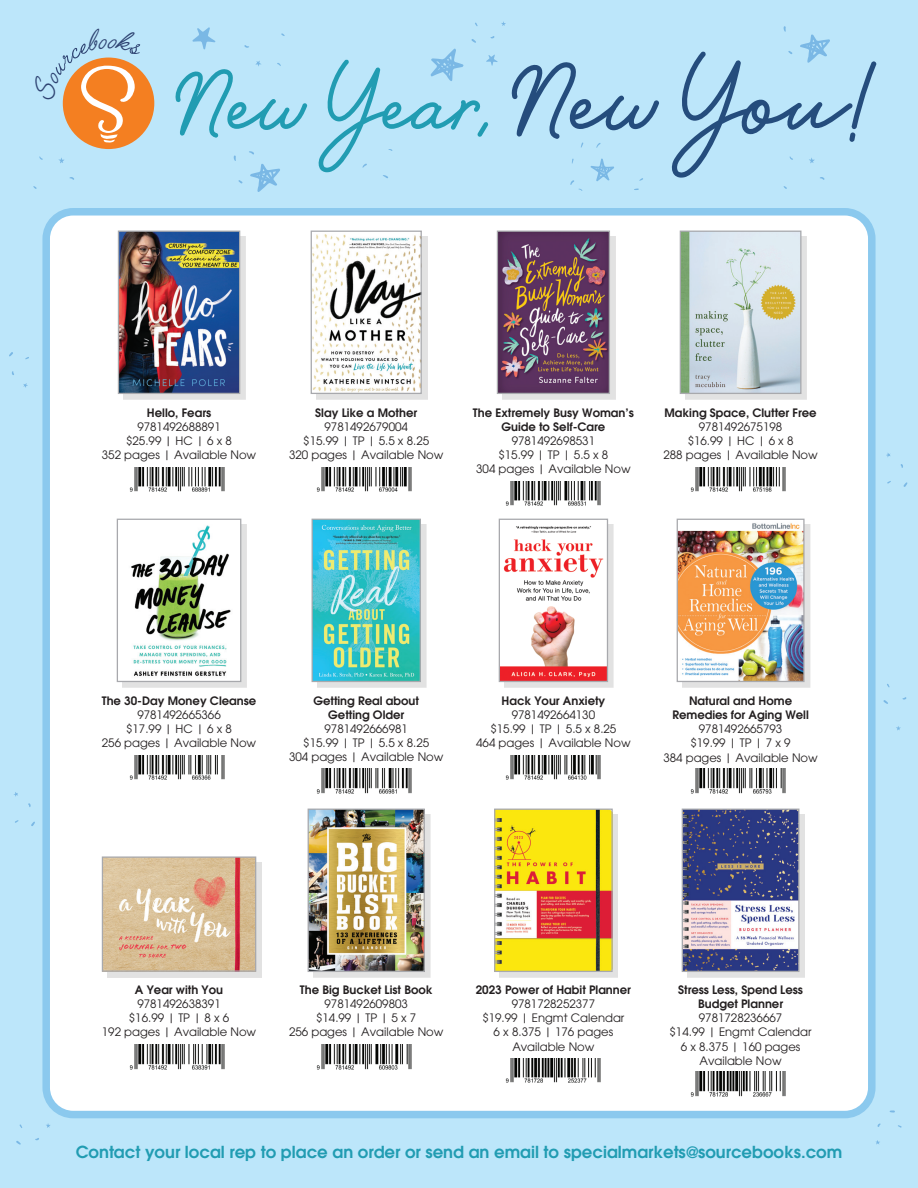
<style>
.page{position:relative;width:918px;height:1188px;background:#bce6fa}
.page>*{position:absolute;margin:0;border:0;box-sizing:border-box;transform-origin:0 0}
.t1{font:700 76.5px "Beauty Style";color:#219cb2}
.t2{font:600 16.5px "Avant Garde";color:#219cb2}
.t3{font:11.55px/14.1px "Avant Garde";color:#231f20;text-align:center}
.t4{font:600 11.55px/14.1px "Avant Garde";color:#231f20;text-align:center}
.s1{font-size:85.65px;color:#254d7d}
</style>
<div class="page">
<div style="left:46px;top:212px;width:826px;height:903px;background:#fff;border-radius:27px"></div>
<div style="left:42px;top:208px;width:834px;height:910px;border:8px solid #8bc9ee;border-radius:27px"></div>
<div style="left:123px;top:236px;width:123px;height:164px;background:#231f20;opacity:.13"></div>
<img style="left:120px;top:233px;width:118px;height:159px">
<div style="left:118px;top:231px;width:122px;height:163px;border:1px solid #a8a9ad"></div>
<div style="left:316px;top:236px;width:111px;height:164px;background:#e2e2e2"></div>
<img style="left:313px;top:234px;width:107px;height:158px">
<div style="left:311px;top:231px;width:111px;height:163px;border:1px solid #a8a9ad"></div>
<div style="left:502px;top:236px;width:114px;height:164px;background:#e2e2e2"></div>
<img style="left:499px;top:233px;width:109px;height:159px">
<div style="left:497px;top:231px;width:113px;height:163px;border:1px solid #a8a9ad"></div>
<div style="left:685px;top:236px;width:122px;height:164px;background:#231f20;opacity:.13"></div>
<img style="left:682px;top:233px;width:117px;height:159px">
<div style="left:680px;top:231px;width:121px;height:163px;border:1px solid #a8a9ad"></div>
<div style="left:122px;top:524px;width:125px;height:164px;background:#231f20;opacity:.13"></div>
<img style="left:122px;top:524px;width:117px;height:156px">
<div style="left:117px;top:519px;width:124px;height:163px;border:1px solid #a8a9ad"></div>
<div style="left:317px;top:524px;width:109px;height:164px;background:#e2e2e2"></div>
<img style="left:314px;top:521px;width:105px;height:159px">
<div style="left:312px;top:519px;width:109px;height:163px;border:1px solid #a8a9ad"></div>
<div style="left:504px;top:524px;width:110px;height:164px;background:#e2e2e2"></div>
<img style="left:501px;top:524px;width:105px;height:156px">
<div style="left:499px;top:519px;width:109px;height:163px;border:1px solid #a8a9ad"></div>
<div style="left:682px;top:524px;width:128px;height:164px;background:#e2e2e2"></div>
<img style="left:679px;top:523px;width:124px;height:157px">
<div style="left:677px;top:519px;width:128px;height:163px;border:1px solid #a8a9ad"></div>
<div style="left:107px;top:862px;width:155px;height:115px;background:#231f20;opacity:.13"></div>
<img style="left:104px;top:858px;width:150px;height:112px">
<div style="left:102px;top:856px;width:154px;height:116px;border:1px solid #a8a9ad"></div>
<div style="left:313px;top:814px;width:117px;height:164px;background:#e2e2e2"></div>
<img style="left:310px;top:811px;width:113px;height:159px">
<div style="left:308px;top:809px;width:117px;height:163px;border:1px solid #a8a9ad"></div>
<div style="left:499px;top:814px;width:119px;height:164px;background:#e2e2e2"></div>
<img style="left:496px;top:811px;width:115px;height:159px">
<div style="left:494px;top:809px;width:119px;height:163px;border:1px solid #a8a9ad"></div>
<div style="left:687px;top:814px;width:118px;height:164px;background:#231f20;opacity:.13"></div>
<img style="left:684px;top:811px;width:113px;height:159px">
<div style="left:682px;top:809px;width:117px;height:163px;border:1px solid #a8a9ad"></div>
<img style="left:129px;top:467px;width:96px;height:25px">
<img style="left:316px;top:467px;width:96px;height:25px">
<img style="left:505px;top:482px;width:96px;height:24px">
<img style="left:690px;top:467px;width:96px;height:25px">
<img style="left:129px;top:755px;width:96px;height:25px">
<img style="left:316px;top:769px;width:96px;height:25px">
<img style="left:505px;top:755px;width:96px;height:25px">
<img style="left:690px;top:769px;width:96px;height:25px">
<img style="left:129px;top:1045px;width:96px;height:25px">
<img style="left:316px;top:1045px;width:96px;height:25px">
<img style="left:505px;top:1058px;width:96px;height:25px">
<img style="left:690px;top:1072px;width:96px;height:25px">
<div style="left:63px;top:58px;width:91px;height:91px;background:#f47f21;border-radius:50%"></div>
<svg style="left:250px;top:164px;width:30px;height:28px"></svg>
<svg style="left:431px;top:48px;width:33px;height:33px"></svg>
<svg style="left:590px;top:158px;width:24px;height:24px"></svg>
<svg style="left:501px;top:21px;width:5px;height:5px"></svg>
<svg style="left:809px;top:158px;width:6px;height:5px"></svg>
<svg style="left:486px;top:54px;width:12px;height:12px"></svg>
<svg style="left:234px;top:155px;width:2px;height:6px"></svg>
<svg style="left:249px;top:151px;width:5px;height:4px"></svg>
<svg style="left:238px;top:180px;width:5px;height:4px"></svg>
<svg style="left:471px;top:39px;width:5px;height:4px"></svg>
<svg style="left:570px;top:180px;width:12px;height:11px"></svg>
<svg style="left:596px;top:143px;width:5px;height:5px"></svg>
<svg style="left:800px;top:34px;width:30px;height:29px"></svg>
<svg style="left:784px;top:26px;width:2px;height:6px"></svg>
<svg style="left:256px;top:61px;width:5px;height:5px"></svg>
<svg style="left:244px;top:45px;width:5px;height:3px"></svg>
<svg style="left:58px;top:158px;width:6px;height:5px"></svg>
<svg style="left:192px;top:27px;width:24px;height:23px"></svg>
<svg style="left:23px;top:383px;width:5px;height:5px"></svg>
<svg style="left:9px;top:352px;width:4px;height:5px"></svg>
<svg style="left:886px;top:453px;width:5px;height:4px"></svg>
<svg style="left:903px;top:482px;width:4px;height:5px"></svg>
<svg style="left:14px;top:792px;width:4px;height:5px"></svg>
<svg style="left:896px;top:726px;width:5px;height:4px"></svg>
<svg style="left:883px;top:700px;width:5px;height:4px"></svg>
<svg style="left:46px;top:1123px;width:4px;height:5px"></svg>
<svg style="left:16px;top:1141px;width:5px;height:4px"></svg>
<svg style="left:876px;top:1140px;width:4px;height:4px"></svg>
<svg style="left:62px;top:57px;width:81px;height:86px"></svg>
<h1 class="t1" style="left:177px;top:56px;width:697px">New Year, <span class="s1">New You!</span></h1>
<p class="t4" style="left:147px;top:405px;width:66px">Hello, Fears</p>
<p class="t3" style="left:102px;top:420px;width:156px">9781492688891<br>$25.99 | HC | 6 x 8<br>352 pages | Available Now</p>
<p class="t4" style="left:315px;top:405px;width:103px">Slay Like a Mother</p>
<p class="t3" style="left:289px;top:420px;width:156px">9781492679004<br>$15.99 | TP | 5.5 x 8.25<br>320 pages | Available Now</p>
<p class="t4" style="left:473px;top:405px;width:162px">The Extremely Busy Woman’s<br>Guide to Self-Care</p>
<p class="t3" style="left:476px;top:434px;width:156px">9781492698531<br>$15.99 | TP | 5.5 x 8<br>304 pages | Available Now</p>
<p class="t4" style="left:665px;top:405px;width:154px">Making Space, Clutter Free</p>
<p class="t3" style="left:663px;top:420px;width:156px">9781492675198<br>$16.99 | HC | 6 x 8<br>288 pages | Available Now</p>
<p class="t4" style="left:102px;top:693px;width:156px">The 30-Day Money Cleanse</p>
<p class="t3" style="left:102px;top:708px;width:156px">9781492665366<br>$17.99 | HC | 6 x 8<br>256 pages | Available Now</p>
<p class="t4" style="left:313px;top:693px;width:107px">Getting Real about<br>Getting Older</p>
<p class="t3" style="left:289px;top:722px;width:156px">9781492666981<br>$15.99 | TP | 5.5 x 8.25<br>304 pages | Available Now</p>
<p class="t4" style="left:502px;top:693px;width:105px">Hack Your Anxiety</p>
<p class="t3" style="left:476px;top:708px;width:156px">9781492664130<br>$15.99 | TP | 5.5 x 8.25<br>464 pages | Available Now</p>
<p class="t4" style="left:672px;top:693px;width:138px">Natural and Home<br>Remedies for Aging Well</p>
<p class="t3" style="left:663px;top:722px;width:156px">9781492665793<br>$19.99 | TP | 7 x 9<br>384 pages | Available Now</p>
<p class="t4" style="left:135px;top:982px;width:90px">A Year with You</p>
<p class="t3" style="left:102px;top:997px;width:156px">9781492638391<br>$16.99 | TP | 8 x 6<br>192 pages | Available Now</p>
<p class="t4" style="left:300px;top:982px;width:134px">The Big Bucket List Book</p>
<p class="t3" style="left:289px;top:997px;width:156px">9781492609803<br>$14.99 | TP | 5 x 7<br>256 pages | Available Now</p>
<p class="t4" style="left:476px;top:982px;width:157px">2023 Power of Habit Planner</p>
<p class="t3" style="left:482px;top:997px;width:144px">9781728252377<br>$19.99 | Engmt Calendar<br>6 x 8.375 | 176 pages<br>Available Now</p>
<p class="t4" style="left:678px;top:982px;width:126px">Stress Less, Spend Less<br>Budget Planner</p>
<p class="t3" style="left:670px;top:1011px;width:144px">9781728236667<br>$14.99 | Engmt Calendar<br>6 x 8.375 | 160 pages<br>Available Now</p>
<h2 class="t2" style="left:76px;top:1141px;width:768px">Contact your local rep to place an order or send an email to specialmarkets@sourcebooks.com</h2>
</div>
